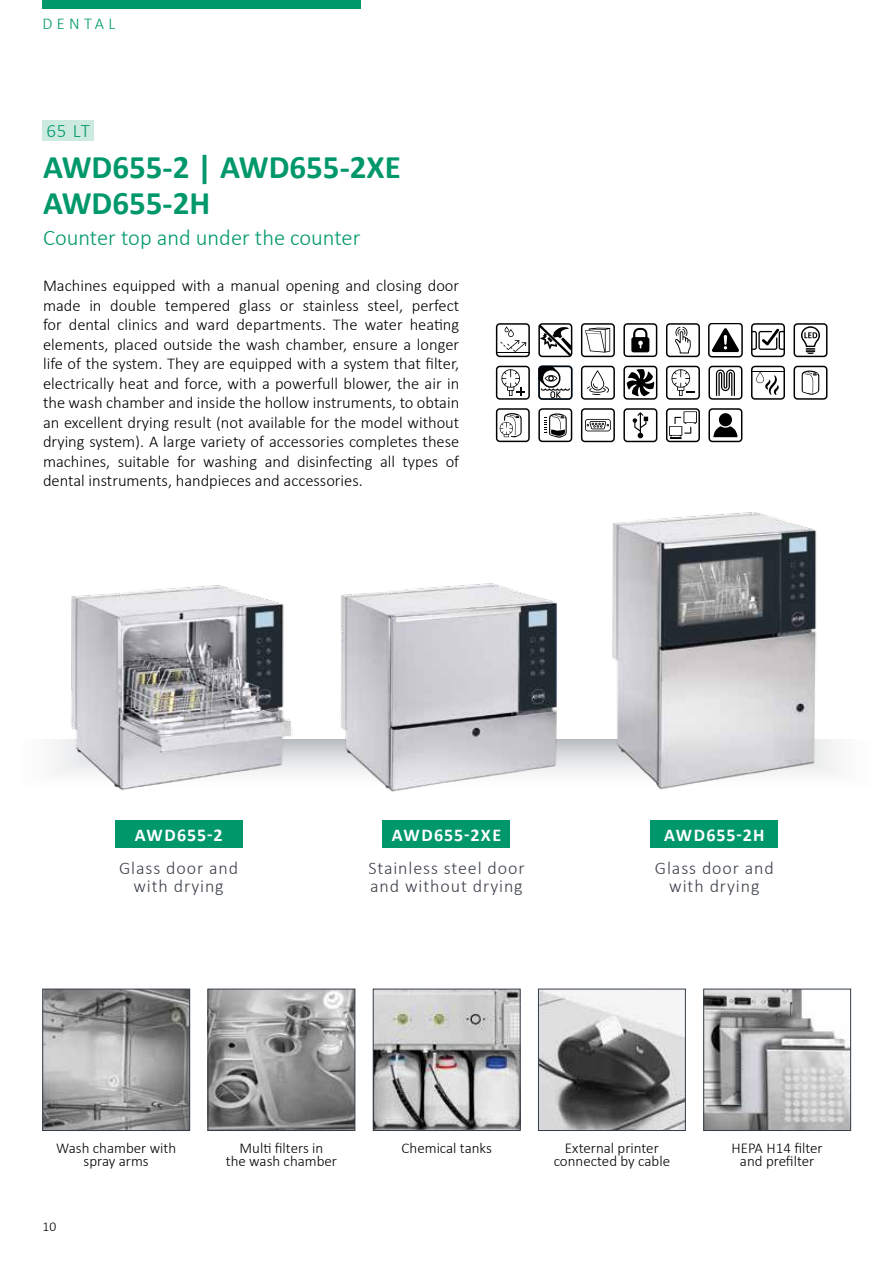
<style>
.page{position:relative;width:893px;height:1263px;background:#fff}
.page>*{position:absolute;margin:0;border:0;box-sizing:border-box;transform-origin:0 0}
.t1{font:700 33px/36px "Calibri";color:#00986b}
.t2{font:300 22.5px "Calibri";color:#00986b}
.t3{font:300 18.9px "Calibri";color:#00986b}
.t4{font:300 18px/18px "Calibri";letter-spacing:.05em;color:#3d424a;text-align:center}
.t5{font:700 18px "Calibri";letter-spacing:.06em;color:#fff}
.t6{font:300 16.5px/19.5px "Calibri";color:#000;text-align:justify}
.t7{font:300 16.5px "Calibri";letter-spacing:.26em;color:#01996c}
.t8{font:300 15px/13.5px "Calibri";color:#000;text-align:center}
.t9{font:300 13.5px "Calibri";color:#000}
</style>
<div class="page">
<svg style="left:52px;top:739px;width:788px;height:35px"></svg>
<div style="left:708px;top:323px;width:34px;height:34px;border:1px solid #000;border-radius:3px"></div>
<svg style="left:712px;top:328px;width:27px;height:24px"></svg>
<svg style="left:499px;top:413px;width:23px;height:24px"></svg>
<div style="left:496px;top:408px;width:34px;height:34px;border:1px solid #000;border-radius:3px"></div>
<svg style="left:544px;top:413px;width:23px;height:25px"></svg>
<div style="left:538px;top:408px;width:34px;height:34px;border:1px solid #000;border-radius:3px"></div>
<svg style="left:802px;top:370px;width:17px;height:25px"></svg>
<div style="left:793px;top:366px;width:34px;height:34px;border:1px solid #000;border-radius:3px"></div>
<svg style="left:631px;top:328px;width:18px;height:24px"></svg>
<div style="left:623px;top:323px;width:34px;height:34px;border:1px solid #000;border-radius:3px"></div>
<hr style="left:496px;top:352px;width:33px;height:1px;background:#000">
<svg style="left:500px;top:326px;width:26px;height:26px"></svg>
<div style="left:496px;top:323px;width:34px;height:34px;border:1px solid #000;border-radius:3px"></div>
<svg style="left:585px;top:328px;width:25px;height:25px"></svg>
<div style="left:581px;top:323px;width:34px;height:34px;border:1px solid #000;border-radius:3px"></div>
<svg style="left:627px;top:369px;width:27px;height:27px"></svg>
<div style="left:623px;top:366px;width:34px;height:34px;border:1px solid #000;border-radius:3px"></div>
<svg style="left:801px;top:326px;width:19px;height:28px"></svg>
<div style="left:793px;top:323px;width:34px;height:34px;border:1px solid #000;border-radius:3px"></div>
<svg style="left:538px;top:366px;width:32px;height:32px"></svg>
<div style="left:538px;top:366px;width:34px;height:34px;border:1px solid #000;border-radius:3px"></div>
<svg style="left:501px;top:369px;width:24px;height:27px"></svg>
<div style="left:496px;top:366px;width:34px;height:34px;border:1px solid #000;border-radius:3px"></div>
<svg style="left:753px;top:328px;width:30px;height:22px"></svg>
<div style="left:751px;top:323px;width:34px;height:34px;border:1px solid #000;border-radius:3px"></div>
<svg style="left:716px;top:369px;width:19px;height:27px"></svg>
<div style="left:708px;top:366px;width:34px;height:34px;border:1px solid #000;border-radius:3px"></div>
<svg style="left:585px;top:419px;width:26px;height:12px"></svg>
<div style="left:581px;top:408px;width:34px;height:34px;border:1px solid #000;border-radius:3px"></div>
<svg style="left:669px;top:411px;width:28px;height:28px"></svg>
<div style="left:666px;top:408px;width:34px;height:34px;border:1px solid #000;border-radius:3px"></div>
<svg style="left:587px;top:370px;width:22px;height:25px"></svg>
<div style="left:581px;top:366px;width:34px;height:34px;border:1px solid #000;border-radius:3px"></div>
<svg style="left:539px;top:324px;width:33px;height:33px"></svg>
<div style="left:538px;top:323px;width:34px;height:34px;border:1px solid #000;border-radius:3px"></div>
<svg style="left:756px;top:372px;width:23px;height:23px"></svg>
<hr style="left:751px;top:371px;width:33px;height:1px;background:#000">
<div style="left:751px;top:366px;width:34px;height:34px;border:1px solid #000;border-radius:3px"></div>
<div style="left:666px;top:323px;width:34px;height:34px;border:1px solid #000;border-radius:3px"></div>
<svg style="left:675px;top:327px;width:16px;height:26px"></svg>
<svg style="left:632px;top:412px;width:16px;height:26px"></svg>
<div style="left:623px;top:408px;width:34px;height:34px;border:1px solid #000;border-radius:3px"></div>
<svg style="left:713px;top:426px;width:24px;height:11px"></svg>
<div style="left:719px;top:413px;width:13px;height:13px;background:#000;border-radius:50%"></div>
<div style="left:708px;top:408px;width:34px;height:34px;border:1px solid #000;border-radius:3px"></div>
<svg style="left:671px;top:369px;width:24px;height:27px"></svg>
<div style="left:666px;top:366px;width:34px;height:34px;border:1px solid #000;border-radius:3px"></div>
<div style="left:43px;top:0;width:318px;height:9px;background:#01996c"></div>
<svg style="left:43px;top:121px;width:51px;height:20px"></svg>
<div style="left:115px;top:820px;width:127px;height:28px;background:#00986b"></div>
<div style="left:651px;top:820px;width:127px;height:28px;background:#00986b"></div>
<div style="left:383px;top:820px;width:127px;height:28px;background:#00986b"></div>
<img style="left:44px;top:991px;width:144px;height:138px">
<div style="left:42px;top:989px;width:148px;height:142px;border:1px solid #333e48"></div>
<img style="left:375px;top:991px;width:143px;height:138px">
<div style="left:373px;top:989px;width:147px;height:142px;border:1px solid #333e48"></div>
<img style="left:210px;top:991px;width:143px;height:138px">
<div style="left:208px;top:989px;width:147px;height:142px;border:1px solid #333e48"></div>
<img style="left:705px;top:991px;width:144px;height:138px">
<div style="left:703px;top:989px;width:148px;height:142px;border:1px solid #333e48"></div>
<img style="left:540px;top:991px;width:144px;height:138px">
<div style="left:538px;top:989px;width:148px;height:142px;border:1px solid #333e48"></div>
<img style="left:57px;top:585px;width:246px;height:206px">
<img style="left:330px;top:583px;width:241px;height:209px">
<img style="left:601px;top:512px;width:225px;height:278px">
<p class="t7" style="left:43px;top:13px;width:74px">DENTAL</p>
<p class="t3" style="left:47px;top:119px;width:45px">65 LT</p>
<h1 class="t1" style="left:43px;top:149px;width:359px">AWD655-2 | AWD655-2XE<br>AWD655-2H</h1>
<h2 class="t2" style="left:43px;top:223px;width:319px">Counter top and under the counter</h2>
<p class="t6" style="left:43px;top:276px;width:418px">Machines equipped with a manual opening and closing door made in double tempered glass or stainless steel, perfect for dental clinics and ward departments. The water heating elements, placed outside the wash chamber, ensure a longer life of the system. They are equipped with a system that filter, electrically heat and force, with a powerfull blower, the air in the wash chamber and inside the hollow instruments, to obtain an excellent drying result (not available for the model without drying system). A large variety of accessories completes these machines, suitable for washing and disinfecting all types of dental instruments, handpieces and accessories.</p>
<p class="t5" style="left:135px;top:822px;width:89px">AWD655-2</p>
<p class="t5" style="left:392px;top:822px;width:111px">AWD655-2XE</p>
<p class="t5" style="left:664px;top:822px;width:102px">AWD655-2H</p>
<p class="t4" style="left:119px;top:858px;width:121px">Glass door and with drying</p>
<p class="t4" style="left:655px;top:858px;width:121px">Glass door and with drying</p>
<p class="t4" style="left:368px;top:858px;width:158px;text-align:left">Stainless steel door and without drying</p>
<p class="t8" style="left:56px;top:1141px;width:122px">Wash chamber with spray arms</p>
<p class="t8" style="left:226px;top:1141px;width:113px">Multi filters in<br>the wash chamber</p>
<p class="t8" style="left:402px;top:1141px;width:92px">Chemical tanks</p>
<p class="t8" style="left:554px;top:1141px;width:118px">External printer connected by cable</p>
<p class="t8" style="left:732px;top:1141px;width:93px">HEPA H14 filter and prefilter</p>
<p class="t9" style="left:43px;top:1218px;width:15px">10</p>
</div>
